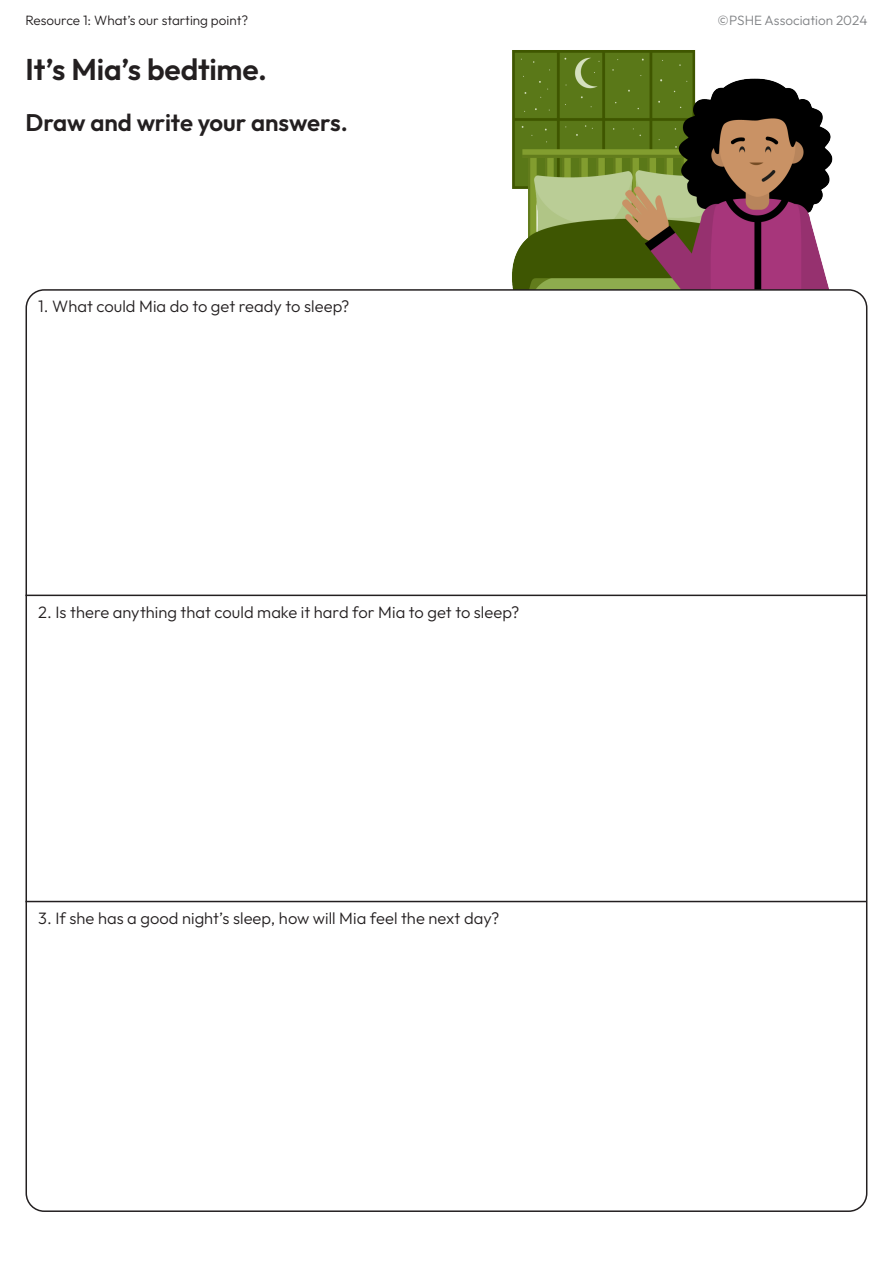
<style>
.page{position:relative;width:893px;height:1263px;background:#fff}
.page>*{position:absolute;margin:0;border:0;box-sizing:border-box;transform-origin:0 0}
.t1{font:600 30px "Outfit";letter-spacing:-.005em;color:#231f20}
.t2{font:600 24px "Outfit";letter-spacing:-.005em;color:#231f20}
.P2{font:300 16.5px "Outfit";color:#231f20}
.t3{font:300 13.5px "Outfit";color:#231f20}
.t4{font:300 13.5px "Outfit";color:#808285}
</style>
<div class="page">
<img style="left:512px;top:50px;width:342px;height:240px">
<hr style="left:26px;top:595px;width:841px;height:1px;background:#231f20">
<hr style="left:26px;top:901px;width:841px;height:1px;background:#231f20">
<p class="t3" style="left:26px;top:13px;width:224px">Resource 1: What’s our starting point?</p>
<p class="t4" style="left:718px;top:13px;width:151px">©PSHE Association 2024</p>
<h1 class="t1" style="left:26px;top:52px;width:243px">It’s Mia’s bedtime.</h1>
<h2 class="t2" style="left:26px;top:109px;width:324px">Draw and write your answers.</h2>
<p class="P2" style="left:38px;top:297px;width:313px">1. What could Mia do to get ready to sleep?</p>
<p class="P2" style="left:38px;top:603px;width:483px">2. Is there anything that could make it hard for Mia to get to sleep?</p>
<p class="P2" style="left:38px;top:909px;width:463px">3. If she has a good night’s sleep, how will Mia feel the next day?</p>
</div>
